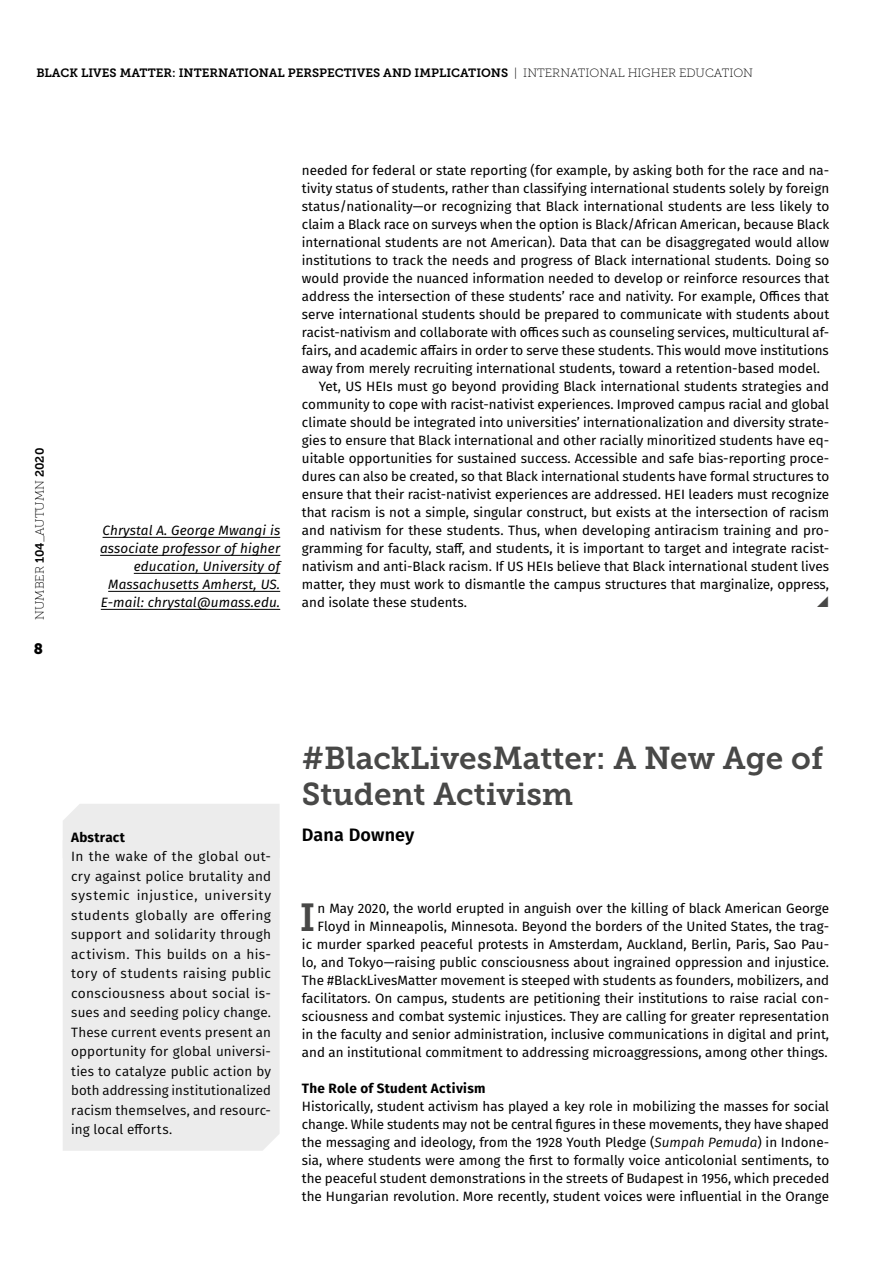
<style>
.page{position:relative;width:893px;height:1263px;background:#fff}
.page>*{position:absolute;margin:0;border:0;box-sizing:border-box;transform-origin:0 0}
.t1{font:38.85px "Museo Slab 700";color:#484847}
.t2{font:31.5px/36px "Museo Slab 700";color:#484847}
.t3{font:600 18px "Fira Sans";letter-spacing:.01em;color:#000}
.t4{font:15px "Museo Slab 900";color:#000}
.t5{font:13.5px/18px "Fira Sans";color:#000;text-align:right}
.t6{font:13.5px/19.5px "Fira Sans";letter-spacing:.01em;color:#000;text-align:justify}
.t7{font:italic 13.5px/18px "Fira Sans";letter-spacing:.01em;color:#000;text-align:right}
.t8{font:700 13.5px "Fira Sans";letter-spacing:.02em;color:#000}
.t9{font:12px "Museo Slab 700";color:#000}
.t10{font:12px "Museo Slab 100";color:#000}
.s1{font-family:"Museo Slab 100"}
.s2{font-family:"Museo Slab 700"}
.s3{font-style:italic}
</style>
<div class="page">
<hr style="left:103px;top:537px;width:177px;height:1px;background:#000">
<hr style="left:100px;top:555px;width:180px;height:1px;background:#000">
<hr style="left:134px;top:573px;width:146px;height:1px;background:#000">
<hr style="left:108px;top:591px;width:172px;height:1px;background:#000">
<hr style="left:101px;top:609px;width:179px;height:1px;background:#000">
<div style="left:63px;top:804px;width:217px;height:36px;background:#ececec"></div>
<div style="left:63px;top:840px;width:217px;height:311px;background:#ececec"></div>
<p class="t9" style="left:36px;top:66px;width:718px">BLACK LIVES MATTER: INTERNATIONAL PERSPECTIVES AND IMPLICATIONS <span class="s1">| INTERNATIONAL HIGHER EDUCATION</span></p>
<p class="t10" style="left:33px;top:620px;width:173px;rotate:-90deg">NUMBER <span class="s2">104</span>_Autumn <span class="s2">2020</span></p>
<p class="t4" style="left:34px;top:640px;width:11px">8</p>
<p class="t7" style="left:100px;top:521px;width:182px">Chrystal A. George Mwangi is associate professor of higher education, University of<br>Massachusetts Amherst, US.<br>E-mail: chrystal@umass.edu.</p>
<p class="t5" style="left:302px;top:161px;width:529px">needed for federal or state reporting (for example, by asking both for the race and na-</p>
<p class="t5" style="left:302px;top:179px;width:529px">tivity status of students, rather than classifying international students solely by foreign</p>
<p class="t5" style="left:302px;top:197px;width:529px">status/nationality—or recognizing that Black international students are less likely to</p>
<p class="t5" style="left:302px;top:215px;width:529px">claim a Black race on surveys when the option is Black/African American, because Black</p>
<p class="t5" style="left:302px;top:233px;width:529px">international students are not American). Data that can be disaggregated would allow</p>
<p class="t5" style="left:302px;top:251px;width:529px">institutions to track the needs and progress of Black international students. Doing so</p>
<p class="t5" style="left:302px;top:269px;width:529px">would provide the nuanced information needed to develop or reinforce resources that</p>
<p class="t5" style="left:302px;top:287px;width:529px">address the intersection of these students’ race and nativity. For example, Offices that</p>
<p class="t5" style="left:302px;top:305px;width:529px">serve international students should be prepared to communicate with students about</p>
<p class="t5" style="left:302px;top:323px;width:529px">racist-nativism and collaborate with offices such as counseling services, multicultural af-</p>
<p class="t5" style="left:302px;top:341px;width:528px">fairs, and academic affairs in order to serve these students. This would move institutions</p>
<p class="t5" style="left:302px;top:359px;width:520px">away from merely recruiting international students, toward a retention-based model.</p>
<p class="t5" style="left:319px;top:377px;width:512px">Yet, US HEIs must go beyond providing Black international students strategies and</p>
<p class="t5" style="left:302px;top:395px;width:529px">community to cope with racist-nativist experiences. Improved campus racial and global</p>
<p class="t5" style="left:302px;top:413px;width:529px">climate should be integrated into universities’ internationalization and diversity strate-</p>
<p class="t5" style="left:302px;top:431px;width:529px">gies to ensure that Black international and other racially minoritized students have eq-</p>
<p class="t5" style="left:302px;top:449px;width:529px">uitable opportunities for sustained success. Accessible and safe bias-reporting proce-</p>
<p class="t5" style="left:302px;top:467px;width:529px">dures can also be created, so that Black international students have formal structures to</p>
<p class="t5" style="left:302px;top:485px;width:529px">ensure that their racist-nativist experiences are addressed. HEI leaders must recognize</p>
<p class="t5" style="left:302px;top:503px;width:529px">that racism is not a simple, singular construct, but exists at the intersection of racism</p>
<p class="t5" style="left:302px;top:521px;width:529px">and nativism for these students. Thus, when developing antiracism training and pro-</p>
<p class="t5" style="left:302px;top:539px;width:529px">gramming for faculty, staff, and students, it is important to target and integrate racist-</p>
<p class="t5" style="left:302px;top:557px;width:529px">nativism and anti-Black racism. If US HEIs believe that Black international student lives</p>
<p class="t5" style="left:302px;top:575px;width:529px">matter, they must work to dismantle the campus structures that marginalize, oppress,</p>
<p class="t5" style="left:302px;top:593px;width:167px">and isolate these students.</p>
<p class="t8" style="left:71px;top:826px;width:55px">Abstract</p>
<p class="t6" style="left:71px;top:847px;width:201px">In the wake of the global out&shy;cry against police brutality and systemic injustice, university students globally are offering support and solidarity through activism. This builds on a his&shy;tory of students raising public consciousness about social is&shy;sues and seeding policy change.<br>These current events present an opportunity for global universi&shy;ties to catalyze public action by both addressing institutionalized racism themselves, and resourc&shy;ing local efforts.</p>
<h2 class="t2" style="left:302px;top:740px;width:523px">#BlackLivesMatter: A New Age of<br>Student Activism</h2>
<h3 class="t3" style="left:302px;top:820px;width:114px">Dana Downey</h3>
<p class="t5" style="left:302px;top:899px;width:529px">n May 2020, the world erupted in anguish over the killing of black American George Floyd in Minneapolis, Minnesota. Beyond the borders of the United States, the trag-<br>ic murder sparked peaceful protests in Amsterdam, Auckland, Berlin, Paris, Sao Pau&shy;lo, and Tokyo—raising public consciousness about ingrained oppression and injustice.<br>The #BlackLivesMatter movement is steeped with students as founders, mobilizers, and facilitators. On campus, students are petitioning their institutions to raise racial con&shy;sciousness and combat systemic injustices. They are calling for greater representation in the faculty and senior administration, inclusive communications in digital and print, and an institutional commitment to addressing microaggressions, among other things.</p>
<p class="t8" style="left:302px;top:1077px;width:185px">The Role of Student Activism</p>
<p class="t5" style="left:302px;top:1097px;width:529px;text-align:justify">Historically, student activism has played a key role in mobilizing the masses for social change. While students may not be central figures in these movements, they have shaped the messaging and ideology, from the 1928 Youth Pledge (<span class="s3">Sumpah Pemuda</span>) in Indone&shy;sia, where students were among the first to formally voice anticolonial sentiments, to the peaceful student demonstrations in the streets of Budapest in 1956, which preceded the Hungarian revolution. More recently, student voices were influential in the Orange</p>
<h1 class="t1" style="left:300px;top:896px;width:17px">I</h1>
</div>
